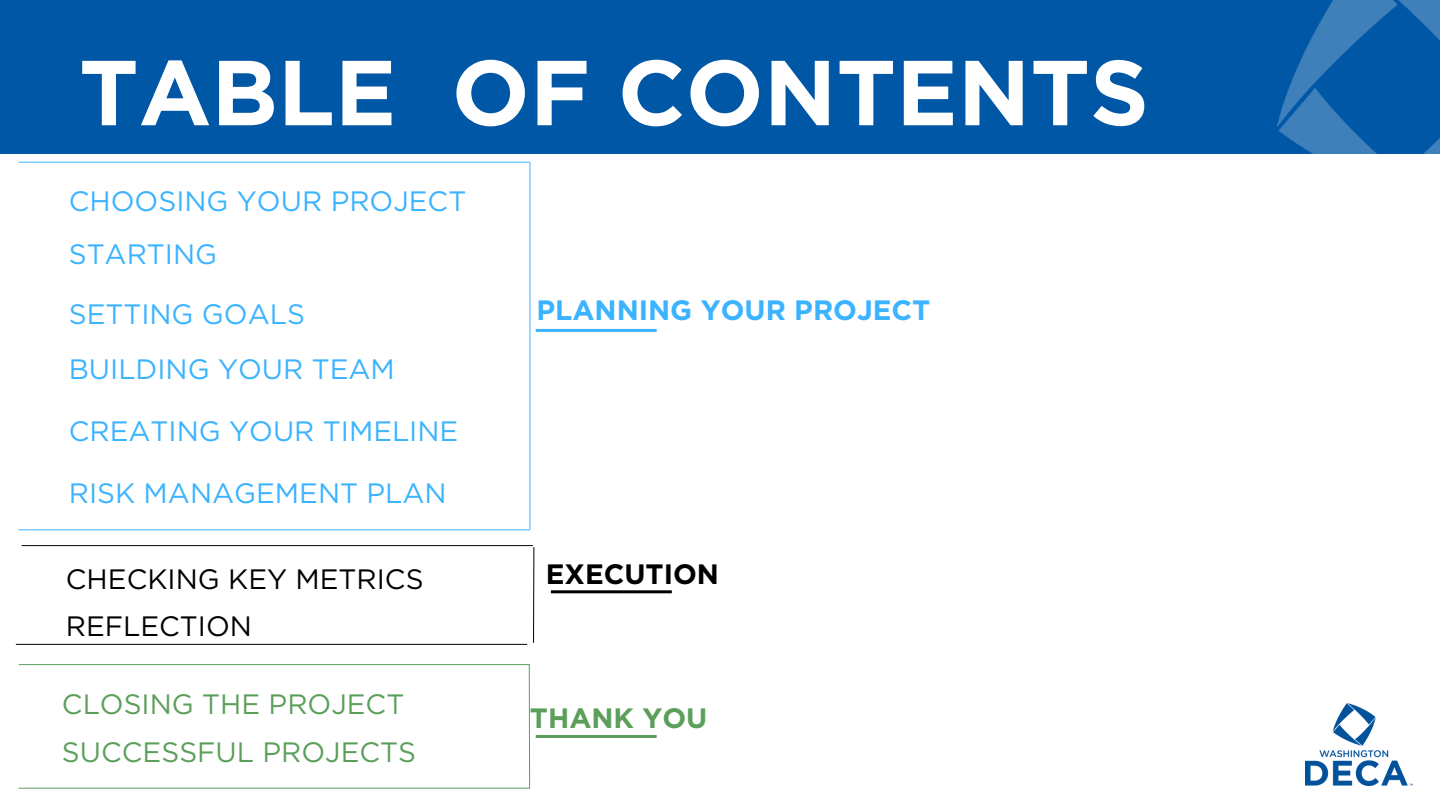
<style>
.page{position:relative;width:1440px;height:810px;background:#fff}
.page>*{position:absolute;margin:0;border:0;box-sizing:border-box;transform-origin:0 0}
.t1{font:700 92px "Gotham";color:#fff}
.t2{font:28px "Gotham";color:#3bb3ff}
.t3{font:28px "Gotham";color:#5b9f5a}
.t4{font:28px "Gotham";color:#000}
.t5{font:700 28px "Gotham";color:#3bb3ff}
.t6{font:700 28px "Gotham";color:#000}
.t7{font:700 28px "Gotham";color:#5b9f5a}
</style>
<div class="page">
<div style="left:0;top:0;width:1440px;height:154px;background:#0057a6"></div>
<hr style="left:19px;top:162px;width:511px;height:1px;background:#3bb3ff">
<hr style="left:19px;top:529px;width:511px;height:1px;background:#3bb3ff">
<hr style="left:536px;top:329px;width:121px;height:3px;background:#3bb3ff">
<hr style="left:22px;top:545px;width:511px;height:1px;background:#000">
<hr style="left:16px;top:644px;width:511px;height:1px;background:#000">
<svg style="left:533px;top:547px;width:2px;height:96px"></svg>
<hr style="left:551px;top:590px;width:121px;height:3px;background:#000">
<hr style="left:536px;top:735px;width:121px;height:3px;background:#5b9f5a">
<hr style="left:19px;top:664px;width:511px;height:1px;background:#5b9f5a">
<hr style="left:19px;top:788px;width:511px;height:1px;background:#5b9f5a">
<svg style="left:529px;top:664px;width:1px;height:125px"></svg>
<hr style="left:530px;top:162px;width:1px;height:367px;background:#3bb3ff">
<img style="left:1306px;top:703px;width:106px;height:83px">
<img style="left:1277px;top:0;width:163px;height:154px">
<p class="t1" style="left:79px;top:37px;width:1071px">TABLE OF CONTENTS</p>
<p class="t2" style="left:69px;top:184px;width:399px">CHOOSING YOUR PROJECT</p>
<h1 class="t2" style="left:69px;top:237px;width:150px">STARTING</h1>
<h2 class="t2" style="left:69px;top:297px;width:238px">SETTING GOALS</h2>
<p class="t2" style="left:69px;top:352px;width:328px">BUILDING YOUR TEAM</p>
<p class="t2" style="left:69px;top:414px;width:391px">CREATING YOUR TIMELINE</p>
<h2 class="t2" style="left:69px;top:476px;width:379px">RISK MANAGEMENT PLAN</h2>
<p class="t4" style="left:66px;top:562px;width:359px">CHECKING KEY METRICS</p>
<p class="t4" style="left:66px;top:609px;width:188px">REFLECTION</p>
<p class="t3" style="left:62px;top:687px;width:344px">CLOSING THE PROJECT</p>
<p class="t3" style="left:62px;top:735px;width:356px">SUCCESSFUL PROJECTS</p>
<p class="t5" style="left:536px;top:293px;width:395px">PLANNING YOUR PROJECT</p>
<p class="t6" style="left:546px;top:557px;width:175px">EXECUTION</p>
<h2 class="t7" style="left:530px;top:702px;width:179px">THANK YOU</h2>
</div>
